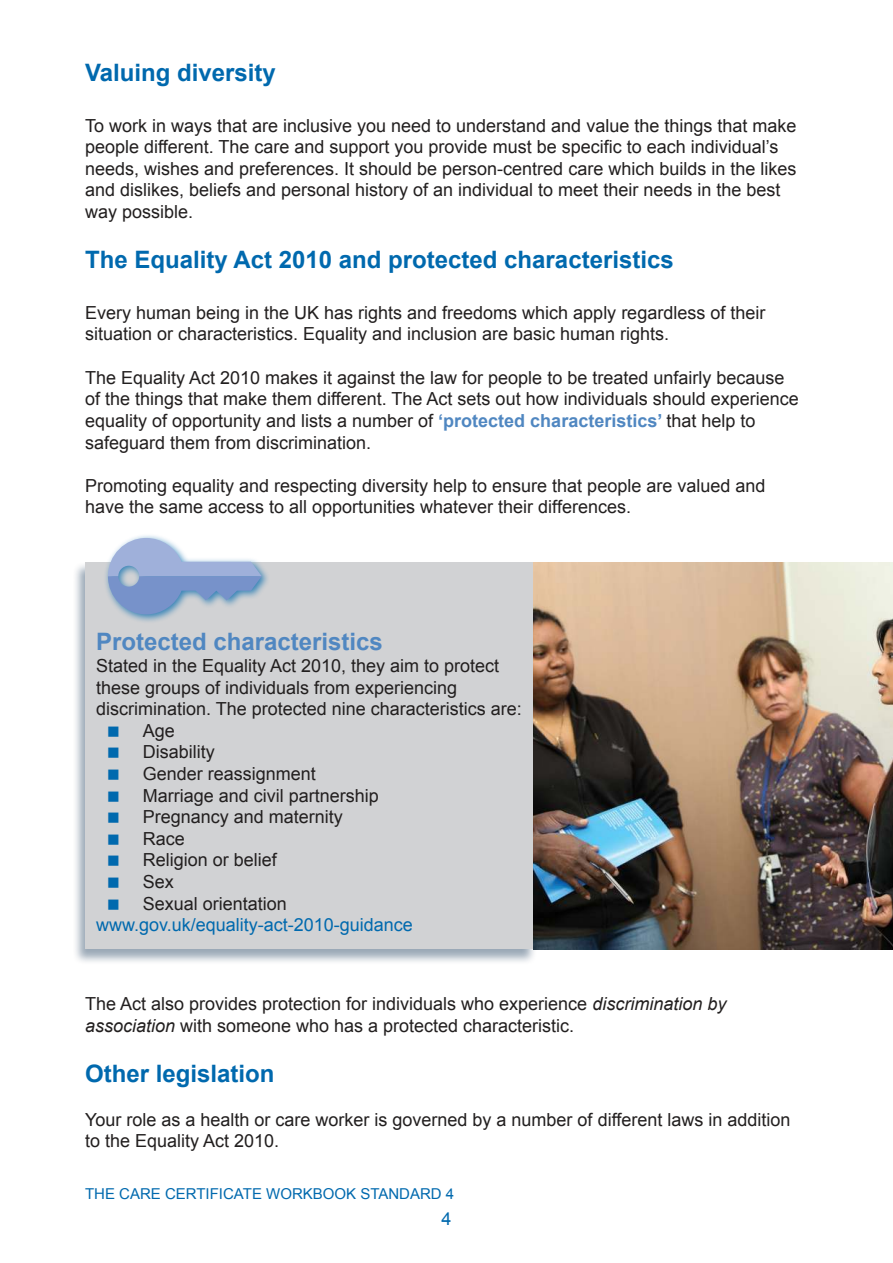
<style>
.page{position:relative;width:893px;height:1263px;background:#fff}
.page>*{position:absolute;margin:0;border:0;box-sizing:border-box;transform-origin:0 0}
.t1{font:700 24px "Arial";color:#0069ae}
.t2{font:700 24px "Arial";color:#5087c1}
.t3{font:18px/21.6px "Arial";color:#221f1f}
.t4{font:18px "Arial";color:#0069ae}
.t5{font:15px "Arial";color:#0069ae}
.s1{font-weight:700;color:#5087c1}
.s2{font-style:italic}
</style>
<div class="page">
<div style="left:73px;top:562px;width:465px;height:403px;background:#002548;opacity:.4"></div>
<div style="left:85px;top:562px;width:449px;height:387px;background:#d1d2d4"></div>
<div style="left:103px;top:533px;width:167px;height:91px;background:#0069ae;opacity:.75"></div>
<svg style="left:108px;top:538px;width:154px;height:76px"></svg>
<img style="left:534px;top:562px;width:359px;height:387px">
<h1 class="t1" style="left:85px;top:64px;width:192px">Valuing diversity</h1>
<p class="t3" style="left:85px;top:116px;width:713px">To work in ways that are inclusive you need to understand and value the things that make people different. The care and support you provide must be specific to each individual’s needs, wishes and preferences. It should be person-centred care which builds in the likes and dislikes, beliefs and personal history of an individual to meet their needs in the best way possible.</p>
<h1 class="t1" style="left:85px;top:251px;width:590px">The Equality Act 2010 and protected characteristics</h1>
<p class="t3" style="left:85px;top:303px;width:682px">Every human being in the UK has rights and freedoms which apply regardless of their situation or characteristics. Equality and inclusion are basic human rights.</p>
<p class="t3" style="left:85px;top:368px;width:715px">The Equality Act 2010 makes it against the law for people to be treated unfairly because of the things that make them different. The Act sets out how individuals should experience equality of opportunity and lists a number of <span class="s1">‘protected characteristics’</span> that help to safeguard them from discrimination.</p>
<p class="t3" style="left:85px;top:476px;width:682px">Promoting equality and respecting diversity help to ensure that people are valued and have the same access to all opportunities whatever their differences.</p>
<h1 class="t2" style="left:96px;top:633px;width:288px">Protected characteristics</h1>
<p class="t3" style="left:96px;top:656px;width:405px">Stated in the Equality Act 2010, they aim to protect</p>
<p class="t3" style="left:96px;top:678px;width:363px">these groups of individuals from experiencing</p>
<p class="t3" style="left:96px;top:700px;width:427px">discrimination. The protected nine characteristics are:</p>
<p class="t3" style="left:143px;top:721px;width:34px">Age</p>
<p class="t3" style="left:143px;top:743px;width:73px">Disability</p>
<p class="t3" style="left:143px;top:764px;width:175px">Gender reassignment</p>
<p class="t3" style="left:143px;top:786px;width:238px">Marriage and civil partnership</p>
<p class="t3" style="left:143px;top:808px;width:202px">Pregnancy and maternity</p>
<p class="t3" style="left:143px;top:829px;width:44px">Race</p>
<p class="t3" style="left:143px;top:851px;width:136px">Religion or belief</p>
<p class="t3" style="left:143px;top:872px;width:33px">Sex</p>
<p class="t3" style="left:143px;top:894px;width:146px">Sexual orientation</p>
<p class="t4" style="left:96px;top:918px;width:318px">www.gov.uk/equality-act-2010-guidance</p>
<p class="t3" style="left:85px;top:995px;width:643px">The Act also provides protection for individuals who experience <span class="s2">discrimination by association</span> with someone who has a protected characteristic.</p>
<h1 class="t1" style="left:85px;top:1065px;width:191px">Other legislation</h1>
<p class="t3" style="left:85px;top:1110px;width:707px">Your role as a health or care worker is governed by a number of different laws in addition to the Equality Act 2010.</p>
<p class="t5" style="left:85px;top:1185px;width:371px">THE CARE CERTIFICATE WORKBOOK STANDARD 4</p>
<p class="t4" style="left:441px;top:1212px;width:12px">4</p>
</div>
